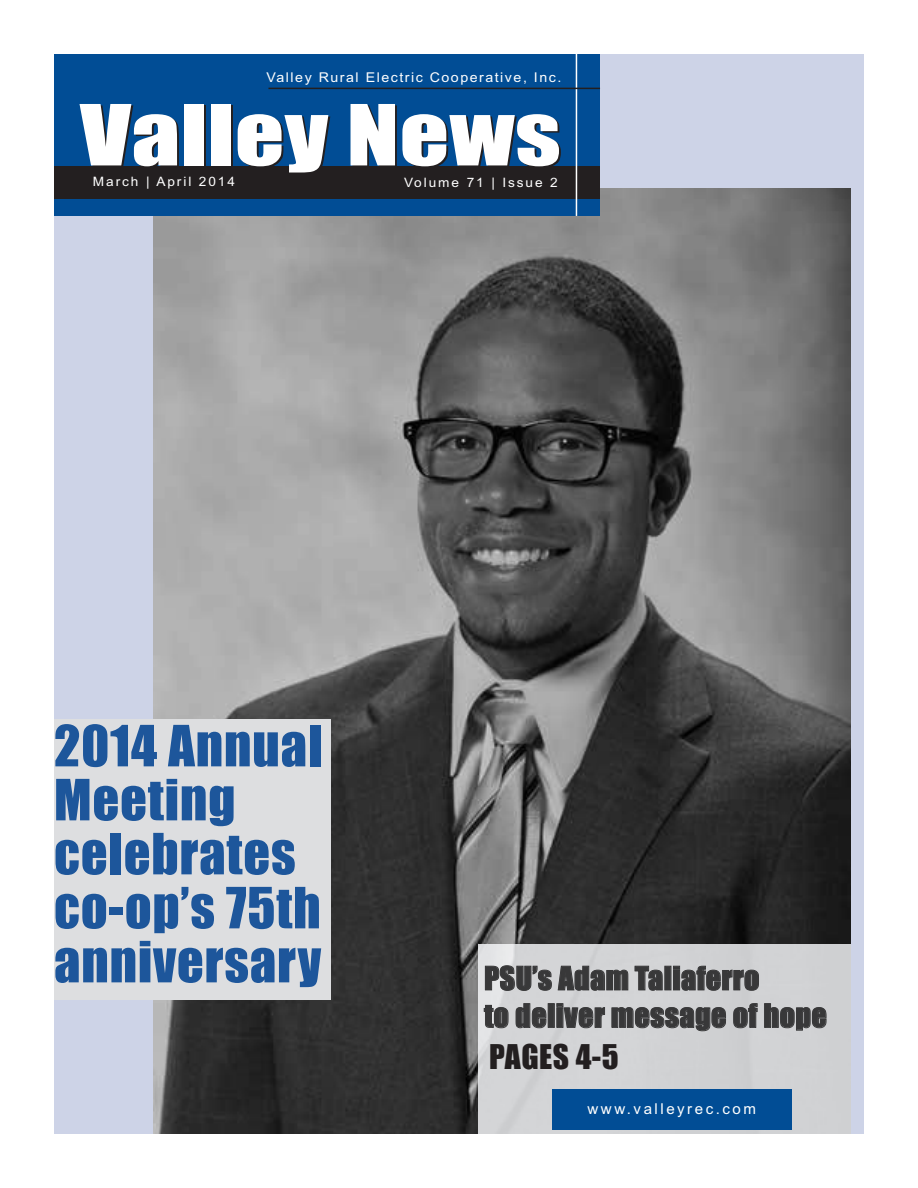
<style>
.page{position:relative;width:918px;height:1188px;background:#fff}
.page>*{position:absolute;margin:0;border:0;box-sizing:border-box;transform-origin:0 0}
.t1{font:77.7px "Impact";letter-spacing:.005em;color:#fff;scale:1.25 1}
.t2{font:52.5px/54px "Impact";letter-spacing:.015em;color:#1d569b}
.t3{font:31.5px "Impact";letter-spacing:.015em;color:#231f20}
.t4{font:30px/37.5px "Impact";letter-spacing:.015em;color:#383839}
.t5{font:15px "Arial";letter-spacing:.165em;color:#fff}
.t6{font:13.5px "Arial";letter-spacing:.105em;color:#fff;scale:1.05 1}
.t7{font:12.9px "Arial";letter-spacing:.14em;color:#fff;scale:1.05 1}
</style>
<div class="page">
<div style="left:54px;top:54px;width:810px;height:1080px;background:#cdd3e7"></div>
<img style="left:154px;top:188px;width:696px;height:946px">
<div style="left:54px;top:54px;width:546px;height:162px;background:#014d95"></div>
<div style="left:54px;top:166px;width:546px;height:32px;background:#231f20"></div>
<hr style="left:576px;top:54px;width:1px;height:162px;background:#fff">
<hr style="left:268px;top:88px;width:332px;height:1px;background:#231f20">
<div style="left:54px;top:719px;width:277px;height:281px;background:#dddee0"></div>
<div style="left:478px;top:945px;width:372px;height:189px;background:#d2d3d5"></div>
<div style="left:553px;top:1090px;width:239px;height:40px;background:#014d95"></div>
<p class="t6" style="left:267px;top:70px;width:282px">Valley Rural Electric Cooperative, Inc.</p>
<h1 class="t1" style="left:80px;top:93px;width:386px">Valley News</h1>
<p class="t7" style="left:93px;top:174px;width:45px">March</p>
<p class="t7" style="left:146px;top:174px;width:86px">| April 2014</p>
<p class="t7" style="left:404px;top:175px;width:148px">Volume 71 | Issue 2</p>
<p class="t2" style="left:54px;top:721px;width:270px">2014 Annual<br>Meeting celebrates co-op’s 75th anniversary</p>
<p class="t4" style="left:484px;top:961px;width:344px">PSU’s Adam Taliaferro<br>to deliver message of hope</p>
<p class="t3" style="left:489px;top:1040px;width:131px">PAGES 4-5</p>
<p class="t5" style="left:588px;top:1100px;width:170px">www.valleyrec.com</p>
</div>
